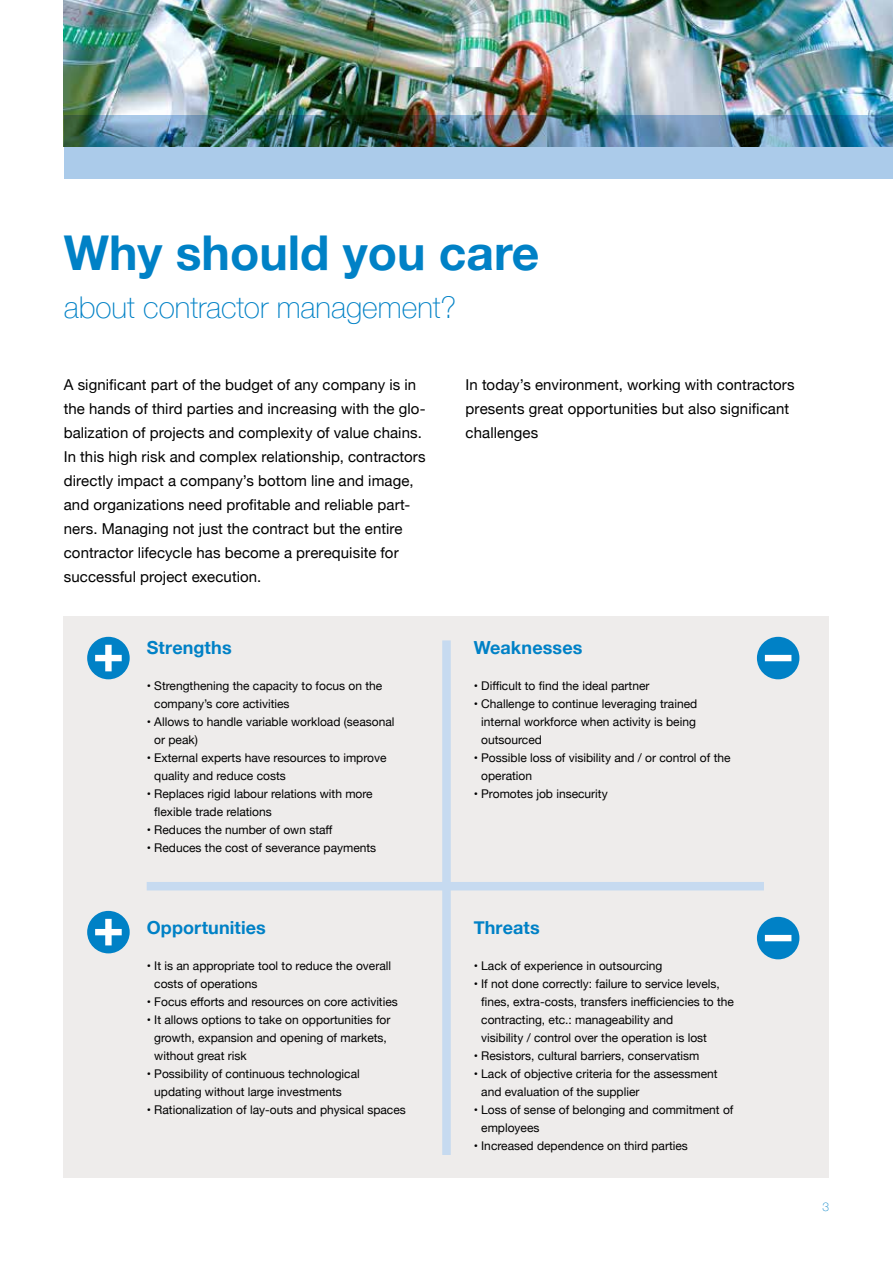
<style>
.page{position:relative;width:893px;height:1263px;background:#fff}
.page>*{position:absolute;margin:0;border:0;box-sizing:border-box;transform-origin:0 0}
.t1{font:700 48px "Helvetica Neue";color:#0081c6}
.t2{font:100 30px "Helvetica Neue";color:#0081c6}
.t3{font:700 18px "Helvetica Neue";letter-spacing:.005em;color:#0081c6}
.t4{font:15px/24px "Helvetica Neue";letter-spacing:.005em;color:#000}
.t5{font:12px/18px "Helvetica Neue";color:#000}
.t6{font:100 12px "Helvetica Neue";color:#0081c6}
</style>
<div class="page">
<img style="left:64px;top:0;width:829px;height:115px">
<img style="left:64px;top:115px;width:829px;height:64px">
<div style="left:64px;top:617px;width:765px;height:561px;background:#eeeceb"></div>
<div style="left:442px;top:640px;width:9px;height:515px;background:#c6daf0"></div>
<div style="left:147px;top:882px;width:617px;height:8px;background:#c6daf0"></div>
<div style="left:87px;top:637px;width:43px;height:42px;background:#0081c6;border-radius:50%"></div>
<div style="left:105px;top:645px;width:7px;height:26px;background:#fff"></div>
<div style="left:95px;top:655px;width:27px;height:6px;background:#fff"></div>
<div style="left:757px;top:637px;width:42px;height:42px;background:#0081c6;border-radius:50%"></div>
<div style="left:765px;top:655px;width:26px;height:6px;background:#fff"></div>
<div style="left:757px;top:917px;width:42px;height:42px;background:#0081c6;border-radius:50%"></div>
<div style="left:765px;top:935px;width:26px;height:6px;background:#fff"></div>
<div style="left:87px;top:911px;width:43px;height:42px;background:#0081c6;border-radius:50%"></div>
<div style="left:105px;top:919px;width:7px;height:26px;background:#fff"></div>
<div style="left:95px;top:929px;width:27px;height:6px;background:#fff"></div>
<h1 class="t1" style="left:64px;top:215px;width:477px">Why should you care</h1>
<h2 class="t2" style="left:64px;top:285px;width:394px">about contractor management?</h2>
<p class="t4" style="left:64px;top:374px;width:363px">A significant part of the budget of any company is in the hands of third parties and increasing with the glo&shy;balization of projects and complexity of value chains.<br>In this high risk and complex relationship, contractors directly impact a company’s bottom line and image, and organizations need profitable and reliable part&shy;ners. Managing not just the contract but the entire contractor lifecycle has become a prerequisite for successful project execution.</p>
<p class="t4" style="left:466px;top:374px;width:330px">In today’s environment, working with contractors presents great opportunities but also significant challenges</p>
<h3 class="t3" style="left:147px;top:634px;width:86px">Strengths</h3>
<p class="t5" style="left:154px;top:678px;width:230px;text-indent:-8px">• Strengthening the capacity to focus on the company’s core activities</p>
<p class="t5" style="left:154px;top:714px;width:242px;text-indent:-8px">• Allows to handle variable workload (seasonal or peak)</p>
<p class="t5" style="left:154px;top:750px;width:234px;text-indent:-8px">• External experts have resources to improve quality and reduce costs</p>
<p class="t5" style="left:154px;top:786px;width:220px;text-indent:-8px">• Replaces rigid labour relations with more flexible trade relations</p>
<p class="t5" style="left:147px;top:822px;width:187px">• Reduces the number of own staff</p>
<p class="t5" style="left:147px;top:840px;width:231px">• Reduces the cost of severance payments</p>
<h3 class="t3" style="left:147px;top:914px;width:121px">Opportunities</h3>
<p class="t5" style="left:154px;top:958px;width:238px;text-indent:-8px">• It is an appropriate tool to reduce the overall costs of operations</p>
<p class="t5" style="left:147px;top:994px;width:253px">• Focus efforts and resources on core activities</p>
<p class="t5" style="left:154px;top:1012px;width:238px;text-indent:-8px">• It allows options to take on opportunities for growth, expansion and opening of markets, without great risk</p>
<p class="t5" style="left:154px;top:1066px;width:207px;text-indent:-8px">• Possibility of continuous technological updating without large investments</p>
<p class="t5" style="left:147px;top:1102px;width:261px">• Rationalization of lay-outs and physical spaces</p>
<h3 class="t3" style="left:474px;top:634px;width:110px">Weaknesses</h3>
<p class="t5" style="left:474px;top:678px;width:177px">• Difficult to find the ideal partner</p>
<p class="t5" style="left:481px;top:696px;width:218px;text-align:justify;text-indent:-8px">• Challenge to continue leveraging trained internal workforce when activity is being outsourced</p>
<p class="t5" style="left:481px;top:750px;width:251px;text-indent:-8px">• Possible loss of visibility and / or control of the operation</p>
<p class="t5" style="left:474px;top:786px;width:136px">• Promotes job insecurity</p>
<h3 class="t3" style="left:474px;top:914px;width:68px">Threats</h3>
<p class="t5" style="left:474px;top:958px;width:190px">• Lack of experience in outsourcing</p>
<p class="t5" style="left:481px;top:976px;width:254px;text-indent:-8px">• If not done correctly: failure to service levels, fines, extra-costs, transfers inefficiencies to the contracting, etc.: manageability and<br>visibility / control over the operation is lost</p>
<p class="t5" style="left:474px;top:1048px;width:227px">• Resistors, cultural barriers, conservatism</p>
<p class="t5" style="left:481px;top:1066px;width:238px;text-indent:-8px">• Lack of objective criteria for the assessment and evaluation of the supplier</p>
<p class="t5" style="left:481px;top:1102px;width:254px;text-indent:-8px">• Loss of sense of belonging and commitment of employees</p>
<p class="t5" style="left:474px;top:1138px;width:216px">• Increased dependence on third parties</p>
<p class="t6" style="left:822px;top:1197px;width:8px">3</p>
</div>
